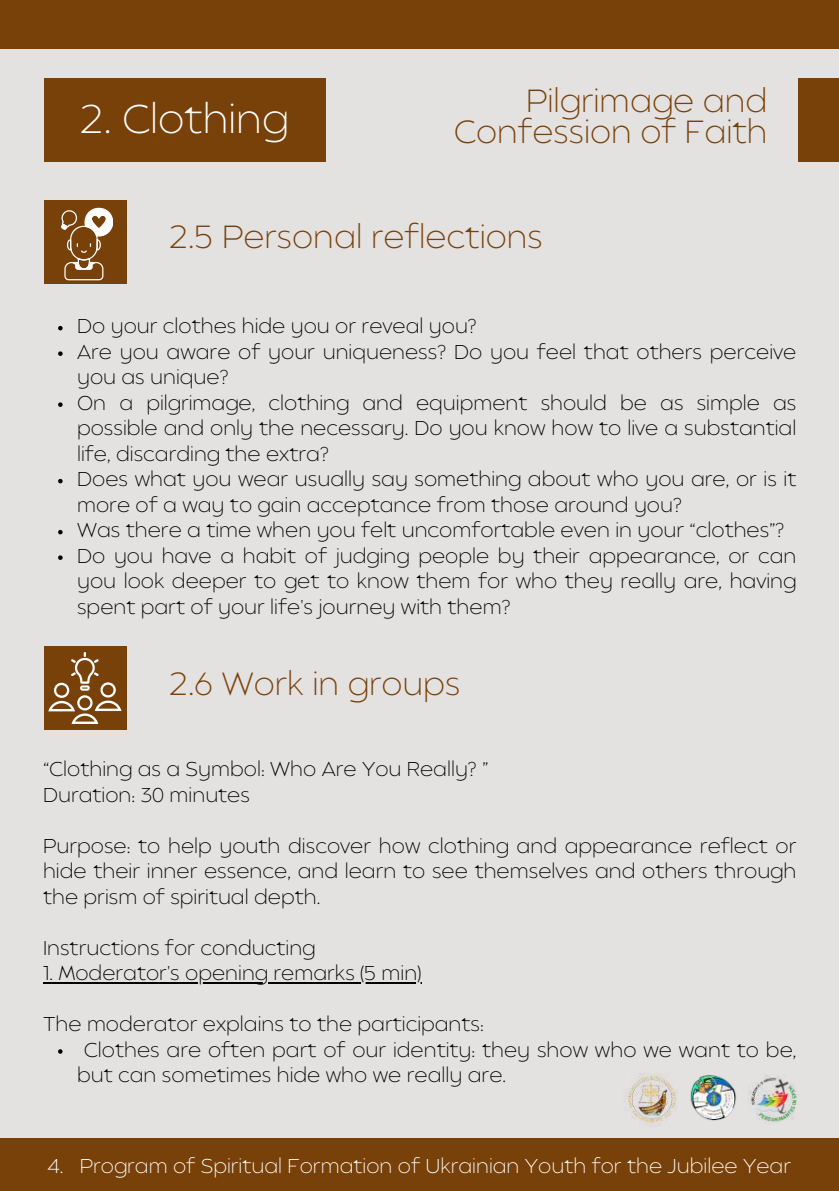
<style>
.page{position:relative;width:839px;height:1191px;background:#fff}
.page>*{position:absolute;margin:0;border:0;box-sizing:border-box;transform-origin:0 0}
.t1{font:200 40px "Balgin";color:#fff}
.t2{font:200 32px/31.6px "Balgin";color:#784109;text-align:right}
.t3{font:200 20px/25.6px "Balgin";color:#000001}
.t4{font:200 20px/25.6px "Balgin";color:#000}
.t5{font:200 20px "Balgin";color:#fff}
</style>
<div class="page">
<div style="left:0;top:0;width:838px;height:1191px;background:#e4e1e1"></div>
<div style="left:0;top:0;width:838px;height:49px;background:#784109"></div>
<div style="left:0;top:1139px;width:838px;height:52px;background:#784109"></div>
<div style="left:45px;top:200px;width:82px;height:83px;background:#784109"></div>
<svg style="left:61px;top:207px;width:52px;height:73px"></svg>
<svg style="left:58px;top:326px;width:5px;height:4px"></svg>
<svg style="left:58px;top:351px;width:5px;height:5px"></svg>
<svg style="left:58px;top:402px;width:5px;height:5px"></svg>
<svg style="left:58px;top:479px;width:5px;height:4px"></svg>
<svg style="left:58px;top:530px;width:5px;height:4px"></svg>
<svg style="left:58px;top:555px;width:5px;height:5px"></svg>
<div style="left:44px;top:78px;width:282px;height:84px;background:#784109"></div>
<div style="left:797px;top:78px;width:41px;height:84px;background:#784109"></div>
<img style="left:624px;top:1074px;width:54px;height:51px">
<img style="left:690px;top:1075px;width:46px;height:45px">
<img style="left:748px;top:1075px;width:49px;height:49px">
<div style="left:44px;top:646px;width:82px;height:84px;background:#784109"></div>
<svg style="left:48px;top:652px;width:74px;height:72px"></svg>
<hr style="left:43px;top:982px;width:225px;height:1px;background:#000">
<hr style="left:268px;top:982px;width:153px;height:1px;background:#000">
<svg style="left:58px;top:1049px;width:5px;height:5px"></svg>
<h1 class="t1" style="left:80px;top:103px;width:210px">2. Clothing</h1>
<h2 class="t2" style="left:453px;top:88px;width:315px">Pilgrimage and<br>Confession of Faith</h2>
<h2 class="t2" style="left:169px;top:225px;width:375px">2.5 Personal reflections</h2>
<p class="t3" style="left:77px;top:316px;width:720px">Do your clothes hide you or reveal you?<br>Are you aware of your uniqueness? Do you feel that others perceive you as unique?<br>On a pilgrimage, clothing and equipment should be as simple as possible and only the necessary. Do you know how to live a substantial life, discarding the extra?<br>Does what you wear usually say something about who you are, or is it more of a way to gain acceptance from those around you?<br>Was there a time when you felt uncomfortable even in your “clothes”?<br>Do you have a habit of judging people by their appearance, or can you look deeper to get to know them for who they really are, having spent part of your life's journey with them?</p>
<h2 class="t2" style="left:169px;top:671px;width:293px">2.6 Work in groups</h2>
<p class="t4" style="left:43px;top:758px;width:447px">“Clothing as a Symbol: Who Are You Really? ”<br>Duration: 30 minutes</p>
<p class="t4" style="left:43px;top:835px;width:754px;text-align:justify">Purpose: to help youth discover how clothing and appearance reflect or hide their inner essence, and learn to see themselves and others through the prism of spiritual depth.</p>
<p class="t4" style="left:43px;top:937px;width:274px">Instructions for conducting</p>
<p class="t4" style="left:43px;top:962px;width:380px">1. Moderator's opening remarks (5 min)</p>
<p class="t4" style="left:43px;top:1013px;width:442px">The moderator explains to the participants:</p>
<p class="t4" style="left:84px;top:1039px;width:714px">Clothes are often part of our identity: they show who we want to be,</p>
<p class="t4" style="left:77px;top:1064px;width:430px">but can sometimes hide who we really are.</p>
<p class="t5" style="left:47px;top:1158px;width:745px">4. Program of Spiritual Formation of Ukrainian Youth for the Jubilee Year</p>
</div>
